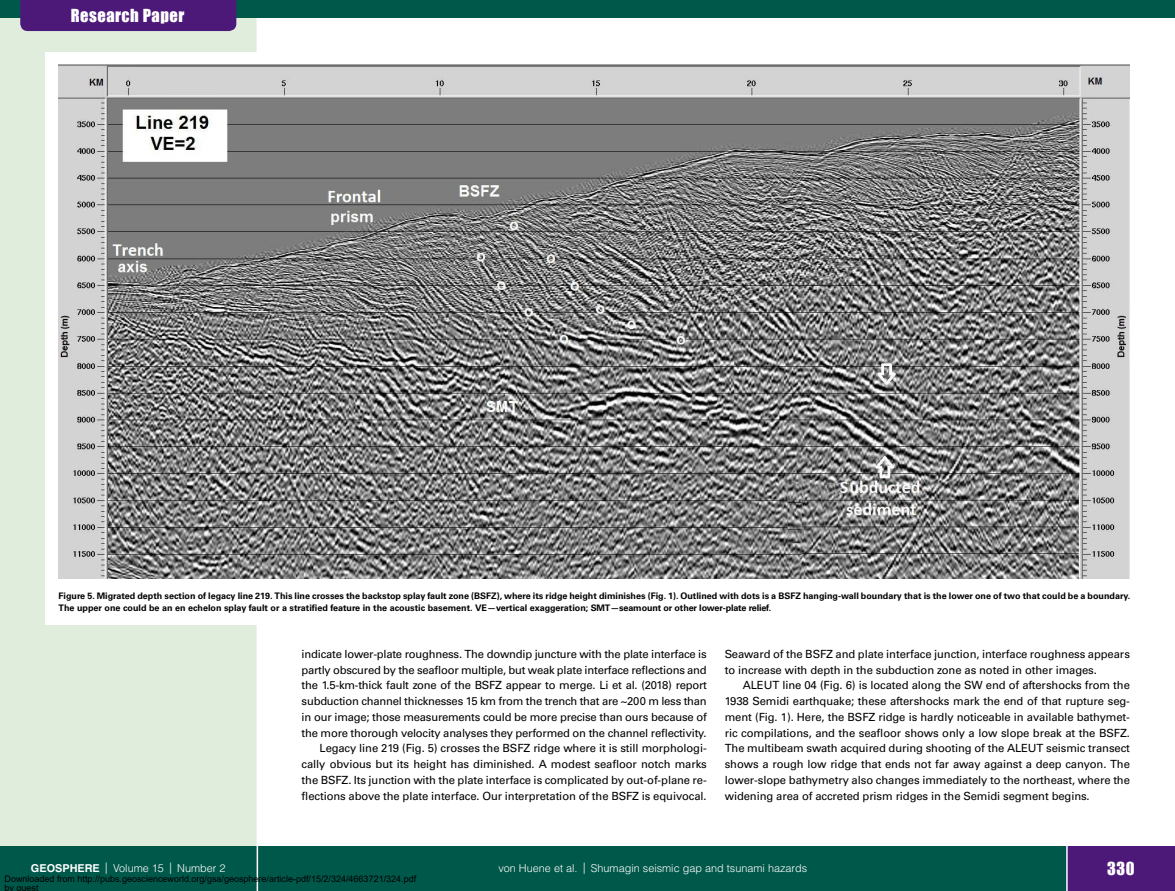
<style>
.page{position:relative;width:1175px;height:891px;background:#fff}
.page>*{position:absolute;margin:0;border:0;box-sizing:border-box;transform-origin:0 0}
.t1{font:16.5px "Impact";letter-spacing:.03em;color:#fff}
.t2{font:11.25px/15.8px "Univers LT Std";letter-spacing:-.01em;color:#000;text-align:right}
.t3{font:300 10.8px "Helvetica LT Std";color:#fff}
.t4{font:700 9px/12px "Univers LT Std";color:#000}
.t5{font:9px/9px "Arial";color:#000}
.s1{font-weight:700}
.s2{font-size:11.25px}
</style>
<div class="page">
<div style="left:0;top:0;width:256px;height:891px;background:#e0ecdc"></div>
<div style="left:0;top:846px;width:1174px;height:45px;background:#00584a"></div>
<hr style="left:256px;top:0;width:2px;height:891px;background:#fff">
<div style="left:0;top:0;width:1174px;height:18px;background:#00584a"></div>
<div style="left:20px;top:0;width:216px;height:31px;background:#4d1979"></div>
<div style="left:1066px;top:846px;width:108px;height:45px;background:#4d1979"></div>
<hr style="left:1066px;top:846px;width:1px;height:45px;background:#fff">
<div style="left:45px;top:52px;width:1085px;height:573px;background:#fff"></div>
<img style="left:59px;top:65px;width:1070px;height:514px">
<h1 class="t1" style="left:71px;top:3px;width:115px">Research Paper</h1>
<p class="t4" style="left:58px;top:590px;width:1073px">Figure 5. Migrated depth section of legacy line 219. This line crosses the backstop splay fault zone (BSFZ), where its ridge height diminishes (Fig. 1). Outlined with dots is a BSFZ hanging-wall boundary that is the lower one of two that could be a boundary.<br>The upper one could be an en echelon splay fault or a stratified feature in the acoustic basement. VE—vertical exaggeration; SMT—seamount or other lower-plate relief.</p>
<p class="t2" style="left:302px;top:646px;width:407px">indicate lower-plate roughness. The downdip juncture with the plate interface is partly obscured by the seafloor multiple, but weak plate interface reflections and the 1.5-km-thick fault zone of the BSFZ appear to merge. Li et al. (2018) report subduction channel thicknesses 15 km from the trench that are ~200 m less than in our image; those measurements could be more precise than ours because of the more thorough velocity analyses they performed on the channel reflectivity.<br>Legacy line 219 (Fig. 5) crosses the BSFZ ridge where it is still morphologi&shy;cally obvious but its height has diminished. A modest seafloor notch marks the BSFZ. Its junction with the plate interface is complicated by out-of-plane re&shy;flections above the plate interface. Our interpretation of the BSFZ is equivocal.</p>
<p class="t2" style="left:724px;top:646px;width:406px;text-align:left">Seaward of the BSFZ and plate interface junction, interface roughness appears to increase with depth in the subduction zone as noted in other images.</p>
<p class="t2" style="left:724px;top:677px;width:407px;text-align:justify;text-indent:18px">ALEUT line 04 (Fig. 6) is located along the SW end of aftershocks from the 1938 Semidi earthquake; these aftershocks mark the end of that rupture seg&shy;ment (Fig. 1). Here, the BSFZ ridge is hardly noticeable in available bathymet&shy;ric compilations, and the seafloor shows only a low slope break at the BSFZ.<br>The multibeam swath acquired during shooting of the ALEUT seismic transect shows a rough low ridge that ends not far away against a deep canyon. The lower-slope bathymetry also changes immediately to the northeast, where the widening area of accreted prism ridges in the Semidi segment begins.</p>
<p class="t3" style="left:31px;top:862px;width:196px"><span class="s1">GEOSPHERE</span> <span class="s2">|</span> Volume 15 <span class="s2">|</span> Number 2</p>
<p class="t3" style="left:498px;top:862px;width:310px">von Huene et al. <span class="s2">|</span> Shumagin seismic gap and tsunami hazards</p>
<h1 class="t1" style="left:1107px;top:856px;width:29px">330</h1>
<p class="t5" style="left:4px;top:875px;width:413px">Downloaded from http://pubs.geoscienceworld.org/gsa/geosphere/article-pdf/15/2/324/4663721/324.pdf by guest</p>
</div>
